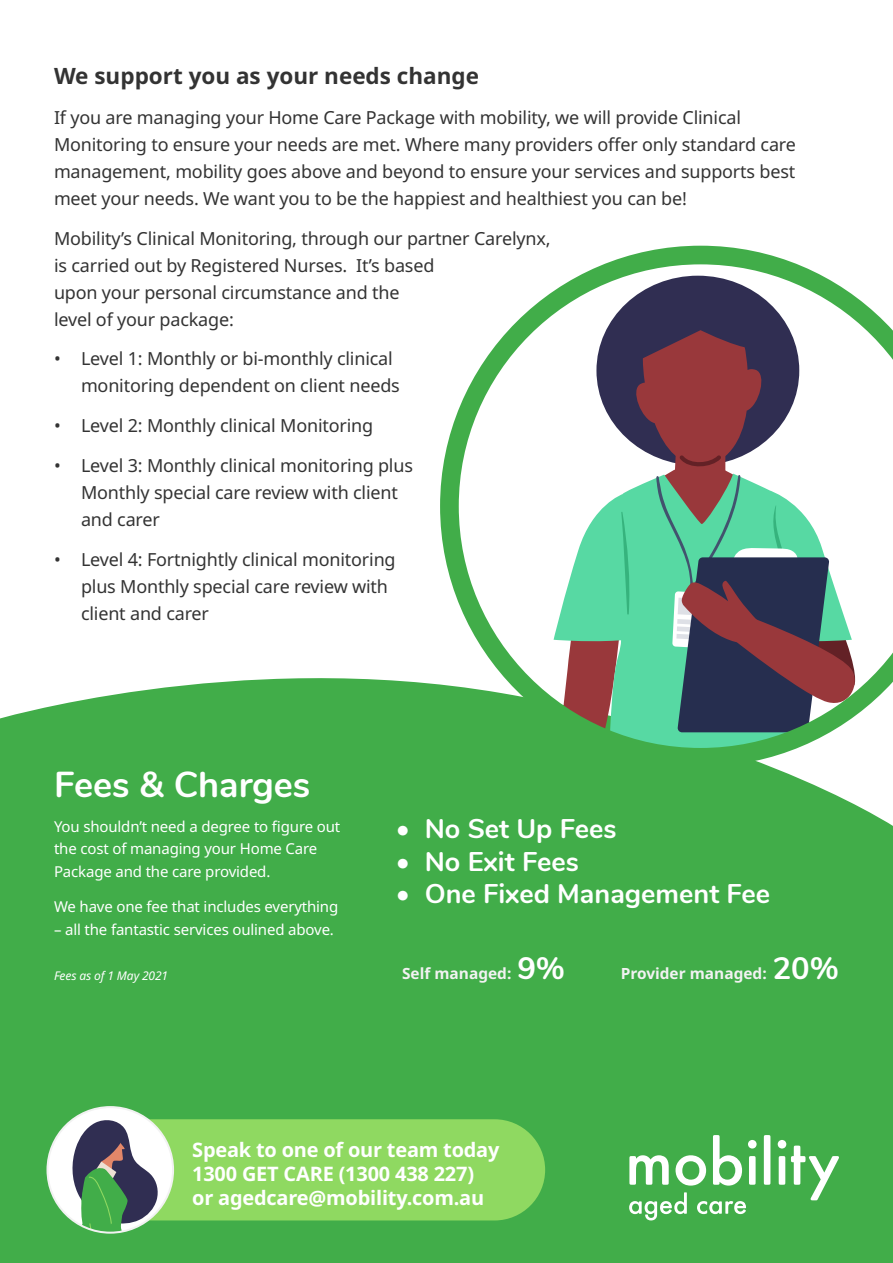
<style>
.page{position:relative;width:893px;height:1263px;background:#fff}
.page>*{position:absolute;margin:0;border:0;box-sizing:border-box;transform-origin:0 0}
.t1{font:700 36px "Nunito";color:#fff}
.t2{font:700 27px "Nunito";color:#fff}
.t3{font:700 22.5px "Noto Sans";color:#333}
.t4{font:700 19.95px/24px "Noto Sans";letter-spacing:-.01em;color:#fff}
.t5{font:18px/27px "Noto Sans";letter-spacing:-.01em;color:#333}
.t6{font:700 15.45px "Noto Sans";color:#f2f2f2}
.t7{font:15px/22.5px "Noto Sans";letter-spacing:-.01em;color:#fff}
.t8{font:italic 12px "Noto Sans";letter-spacing:-.01em;color:#fff}
.s1{font-family:"Nunito";font-size:30.9px;color:#fff}
</style>
<div class="page">
<div style="left:0;top:678px;width:893px;height:585px;background:#41ad49"></div>
<div style="left:96px;top:1119px;width:449px;height:101px;background:#8fd961;border-radius:51px"></div>
<div style="left:47px;top:1107px;width:126px;height:126px;background:#fff;border-radius:50%"></div>
<svg style="left:66px;top:1117px;width:93px;height:116px"></svg>
<svg style="left:629px;top:1155px;width:40px;height:30px"></svg>
<svg style="left:676px;top:1155px;width:30px;height:30px"></svg>
<svg style="left:713px;top:1135px;width:29px;height:50px"></svg>
<svg style="left:748px;top:1140px;width:9px;height:45px"></svg>
<svg style="left:764px;top:1135px;width:6px;height:50px"></svg>
<svg style="left:778px;top:1140px;width:61px;height:60px"></svg>
<svg style="left:629px;top:1192px;width:58px;height:28px"></svg>
<svg style="left:697px;top:1201px;width:49px;height:13px"></svg>
<svg style="left:440px;top:246px;width:453px;height:521px"></svg>
<p class="t3" style="left:54px;top:60px;width:427px">We support you as your needs change</p>
<p class="t5" style="left:54px;top:104px;width:743px">If you are managing your Home Care Package with mobility, we will provide Clinical Monitoring to ensure your needs are met. Where many providers offer only standard care management, mobility goes above and beyond to ensure your services and supports best meet your needs. We want you to be the happiest and healthiest you can be!</p>
<p class="t5" style="left:54px;top:225px;width:498px">Mobility’s Clinical Monitoring, through our partner Carelynx, is carried out by Registered Nurses. It’s based<br>upon your personal circumstance and the<br>level of your package:</p>
<p class="t5" style="left:81px;top:346px;width:320px;text-indent:-27px">• Level 1: Monthly or bi-monthly clinical monitoring dependent on client needs</p>
<p class="t5" style="left:54px;top:412px;width:321px">• Level 2: Monthly clinical Monitoring</p>
<p class="t5" style="left:81px;top:452px;width:333px;text-indent:-27px">• Level 3: Monthly clinical monitoring plus<br>Monthly special care review with client and carer</p>
<p class="t5" style="left:81px;top:546px;width:316px;text-indent:-27px">• Level 4: Fortnightly clinical monitoring plus Monthly special care review with client and carer</p>
<h1 class="t1" style="left:54px;top:757px;width:258px">Fees &amp; Charges</h1>
<p class="t7" style="left:54px;top:815px;width:288px">You shouldn’t need a degree to figure out the cost of managing your Home Care<br>Package and the care provided.</p>
<p class="t7" style="left:54px;top:896px;width:286px">We have one fee that includes everything</p>
<p class="t7" style="left:54px;top:918px;width:281px">– all the fantastic services oulined above.</p>
<p class="t8" style="left:54px;top:966px;width:116px">Fees as of 1 May 2021</p>
<h2 class="t2" style="left:396px;top:809px;width:222px">• No Set Up Fees</h2>
<h2 class="t2" style="left:396px;top:841px;width:184px">• No Exit Fees</h2>
<h2 class="t2" style="left:396px;top:874px;width:376px">• One Fixed Management Fee</h2>
<p class="t6" style="left:402px;top:963px;width:164px">Self managed: <span class="s1">9%</span></p>
<p class="t6" style="left:621px;top:963px;width:220px">Provider managed: <span class="s1">20%</span></p>
<p class="t4" style="left:192px;top:1138px;width:309px">Speak to one of our team today<br>1300 GET CARE (1300 438 227) or agedcare@mobility.com.au</p>
</div>
